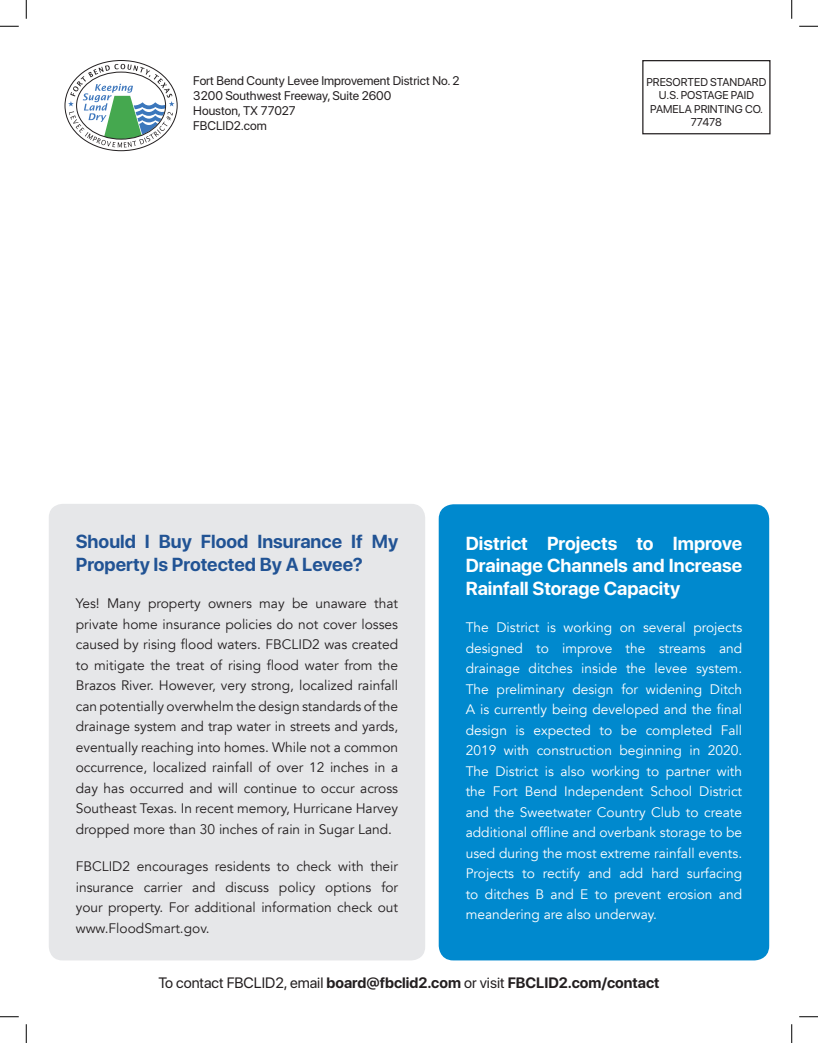
<style>
.page{position:relative;width:818px;height:1043px;background:#fff}
.page>*{position:absolute;margin:0;border:0;box-sizing:border-box;transform-origin:0 0}
.t1{font:700 18.75px/22.5px "SF Pro Display";color:#fff;text-align:justify}
.t2{font:700 18.75px/22.5px "SF Pro Display";color:#215394}
.t3{font:700 15px "SF Pro Display";color:#231f20}
.t4{font:13.75px/20.5px "Avenir";color:#231f20;text-align:justify}
.t5{font:13.75px/20.5px "Avenir";color:#fff;text-align:justify}
.t6{font:12.5px "SF Pro Display";color:#231f20}
.t7{font:11.25px/13.5px "SF Pro Display";color:#231f20;text-align:center}
.s1{font-weight:400}
</style>
<div class="page">
<div style="left:438px;top:504px;width:331px;height:456px;background:#0089ce;border-radius:15px"></div>
<div style="left:642px;top:60px;width:128px;height:74px;border:1px solid #231f20"></div>
<svg style="left:64px;top:60px;width:114px;height:91px"></svg>
<div style="left:76px;top:72px;width:90px;height:68px;border:1px solid #231f20;border-radius:50%"></div>
<div style="left:49px;top:504px;width:376px;height:456px;background:#e6e7e9;border-radius:14px"></div>
<svg style="left:0;top:25px;width:19px;height:2px"></svg>
<svg style="left:799px;top:25px;width:19px;height:2px"></svg>
<svg style="left:0;top:1016px;width:19px;height:1px"></svg>
<svg style="left:799px;top:1016px;width:19px;height:1px"></svg>
<svg style="left:25px;top:0;width:2px;height:19px"></svg>
<svg style="left:25px;top:1024px;width:2px;height:18px"></svg>
<svg style="left:791px;top:0;width:1px;height:19px"></svg>
<svg style="left:791px;top:1024px;width:1px;height:18px"></svg>
<p class="t6" style="left:193px;top:71px;width:268px">Fort Bend County Levee Improvement District No. 2</p>
<p class="t6" style="left:193px;top:86px;width:199px">3200 Southwest Freeway, Suite 2600</p>
<p class="t6" style="left:193px;top:101px;width:104px">Houston, TX 77027</p>
<p class="t6" style="left:193px;top:116px;width:75px">FBCLID2.com</p>
<p class="t7" style="left:646px;top:75px;width:121px">PRESORTED STANDARD<br>U.S. POSTAGE PAID<br>PAMELA PRINTING CO.</p>
<p class="t7" style="left:690px;top:115px;width:33px">77478</p>
<p class="t2" style="left:76px;top:530px;width:324px">Should I Buy Flood Insurance If My<br>Property Is Protected By A Levee?</p>
<p class="t4" style="left:76px;top:593px;width:324px">Yes! Many property owners may be unaware that private home insurance policies do not cover losses caused by rising flood waters. FBCLID2 was created to mitigate the treat of rising flood water from the Brazos River. However, very strong, localized rainfall can potentially overwhelm the design standards of the drainage system and trap water in streets and yards, eventually reaching into homes. While not a common occurrence, localized rainfall of over 12 inches in a day has occurred and will continue to occur across Southeast Texas. In recent memory, Hurricane Harvey dropped more than 30 inches of rain in Sugar Land.</p>
<p class="t4" style="left:76px;top:856px;width:324px">FBCLID2 encourages residents to check with their insurance carrier and discuss policy options for your property. For additional information check out www.FloodSmart.gov.</p>
<p class="t1" style="left:465px;top:532px;width:278px">District Projects to Improve Drainage Channels and Increase Rainfall Storage Capacity</p>
<p class="t5" style="left:465px;top:617px;width:278px">The District is working on several projects designed to improve the streams and drainage ditches inside the levee system.<br>The preliminary design for widening Ditch A is currently being developed and the final design is expected to be completed Fall 2019 with construction beginning in 2020.<br>The District is also working to partner with the Fort Bend Independent School District and the Sweetwater Country Club to create additional offline and overbank storage to be used during the most extreme rainfall events.<br>Projects to rectify and add hard surfacing to ditches B and E to prevent erosion and meandering are also underway.</p>
<p class="t3" style="left:158px;top:974px;width:502px"><span class="s1">To contact FBCLID2, email</span> board@fbclid2.com <span class="s1">or visit</span> FBCLID2.com/contact</p>
</div>
